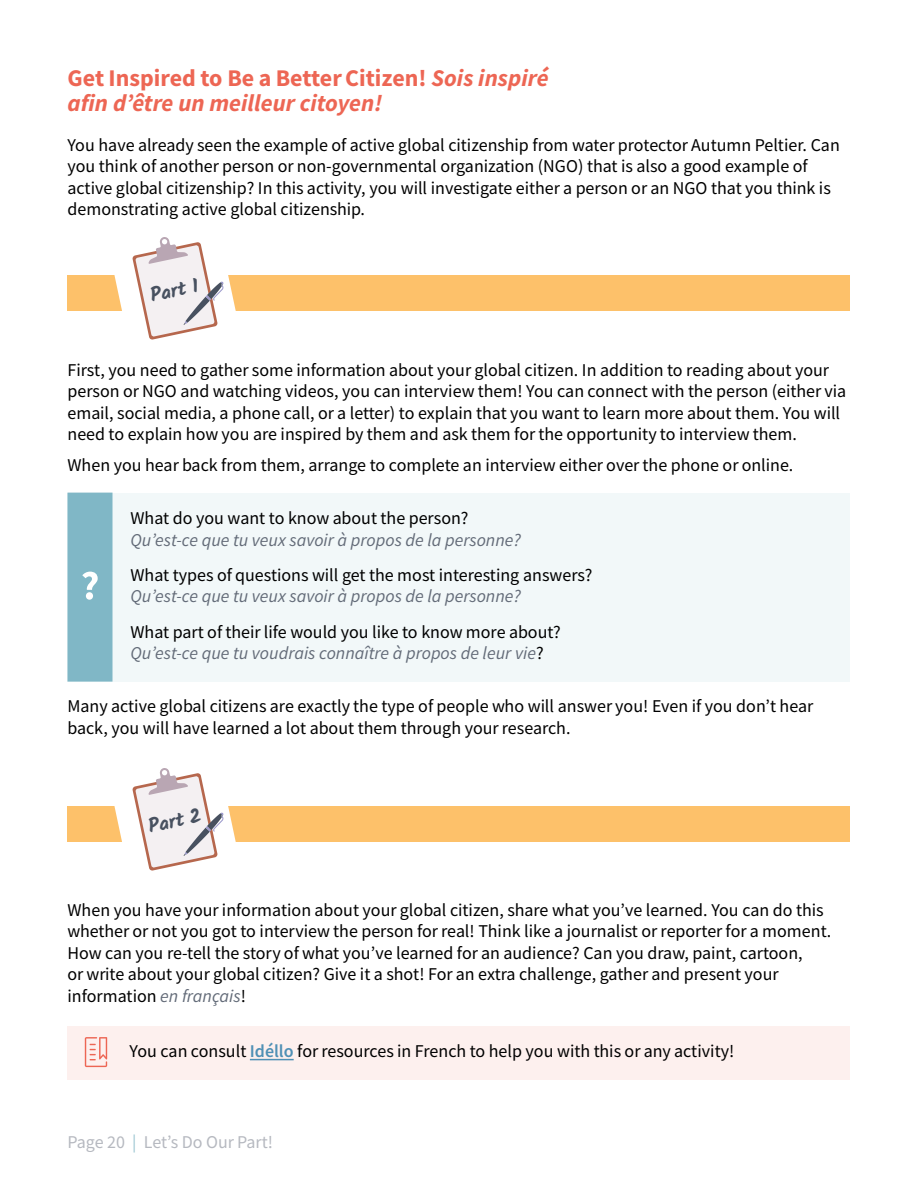
<style>
.page{position:relative;width:918px;height:1188px;background:#fff}
.page>*{position:absolute;margin:0;border:0;box-sizing:border-box;transform-origin:0 0}
.t1{font:italic 24px/25.5px "Source Sans Variable";letter-spacing:.05em;color:#ed6654}
.t2{font:700 19.5px "Kalam";color:#485160}
.t3{font:18px/21.6px "Source Sans Variable";letter-spacing:.02em;color:#000}
.t4{font:italic 18px "Source Sans Variable";letter-spacing:.015em;color:#636b78}
.t5{font:18px "Source Sans Variable";letter-spacing:.015em;color:#b6b9c0}
.s1{font-style:normal}
.s2{font-style:italic;color:#636b78}
.s3{color:#4f90b5}
.s4{color:#9ac5d1}
</style>
<div class="page">
<div style="left:68px;top:493px;width:782px;height:189px;background:#f2f8f9"></div>
<div style="left:68px;top:493px;width:44px;height:189px;background:#80b7c6"></div>
<div style="left:68px;top:1026px;width:782px;height:54px;background:#fdf0ee"></div>
<hr style="left:250px;top:1059px;width:44px;height:1px;background:#4f90b5">
<svg style="left:82px;top:572px;width:16px;height:28px"></svg>
<svg style="left:85px;top:1037px;width:22px;height:30px"></svg>
<div style="left:68px;top:275px;width:782px;height:36px;background:#fdc16a"></div>
<svg style="left:114px;top:237px;width:122px;height:103px"></svg>
<div style="left:68px;top:806px;width:782px;height:36px;background:#fdc16a"></div>
<svg style="left:114px;top:768px;width:122px;height:103px"></svg>
<h1 class="t1" style="left:68px;top:65px;width:482px"><span class="s1">Get Inspired to Be a Better Citizen!</span> Sois inspiré afin d’être un meilleur citoyen!</h1>
<p class="t3" style="left:68px;top:134px;width:774px">You have already seen the example of active global citizenship from water protector Autumn Peltier. Can you think of another person or non-governmental organization (NGO) that is also a good example of active global citizenship? In this activity, you will investigate either a person or an NGO that you think is demonstrating active global citizenship.</p>
<p class="t2" style="left:148px;top:284px;width:50px;rotate:-13deg">Part 1</p>
<p class="t3" style="left:68px;top:359px;width:780px">First, you need to gather some information about your global citizen. In addition to reading about your person or NGO and watching videos, you can interview them! You can connect with the person (either via email, social media, a phone call, or a letter) to explain that you want to learn more about them. You will need to explain how you are inspired by them and ask them for the opportunity to interview them.</p>
<p class="t3" style="left:68px;top:454px;width:727px">When you hear back from them, arrange to complete an interview either over the phone or online.</p>
<p class="t3" style="left:130px;top:507px;width:339px">What do you want to know about the person?</p>
<p class="t4" style="left:130px;top:529px;width:391px">Qu’est-ce que tu veux savoir à propos de la personne?</p>
<p class="t3" style="left:130px;top:564px;width:463px">What types of questions will get the most interesting answers?</p>
<p class="t4" style="left:130px;top:586px;width:391px">Qu’est-ce que tu veux savoir à propos de la personne?</p>
<p class="t3" style="left:130px;top:621px;width:431px">What part of their life would you like to know more about?<br><span class="s2">Qu’est-ce que tu voudrais connaître à propos de leur vie</span>?</p>
<p class="t3" style="left:68px;top:696px;width:747px">Many active global citizens are exactly the type of people who will answer you! Even if you don’t hear back, you will have learned a lot about them through your research.</p>
<p class="t2" style="left:146px;top:815px;width:55px;rotate:-13deg">Part 2</p>
<p class="t3" style="left:68px;top:899px;width:765px">When you have your information about your global citizen, share what you’ve learned. You can do this whether or not you got to interview the person for real! Think like a journalist or reporter for a moment.<br>How can you re-tell the story of what you’ve learned for an audience? Can you draw, paint, cartoon,<br>or write about your global citizen? Give it a shot! For an extra challenge, gather and present your information <span class="s2">en français</span>!</p>
<p class="t3" style="left:130px;top:1041px;width:606px">You can consult <span class="s3">Idéllo</span> for resources in French to help you with this or any activity!</p>
<p class="t5" style="left:68px;top:1131px;width:206px">Page 20 <span class="s4">|</span> Let’s Do Our Part!</p>
</div>
